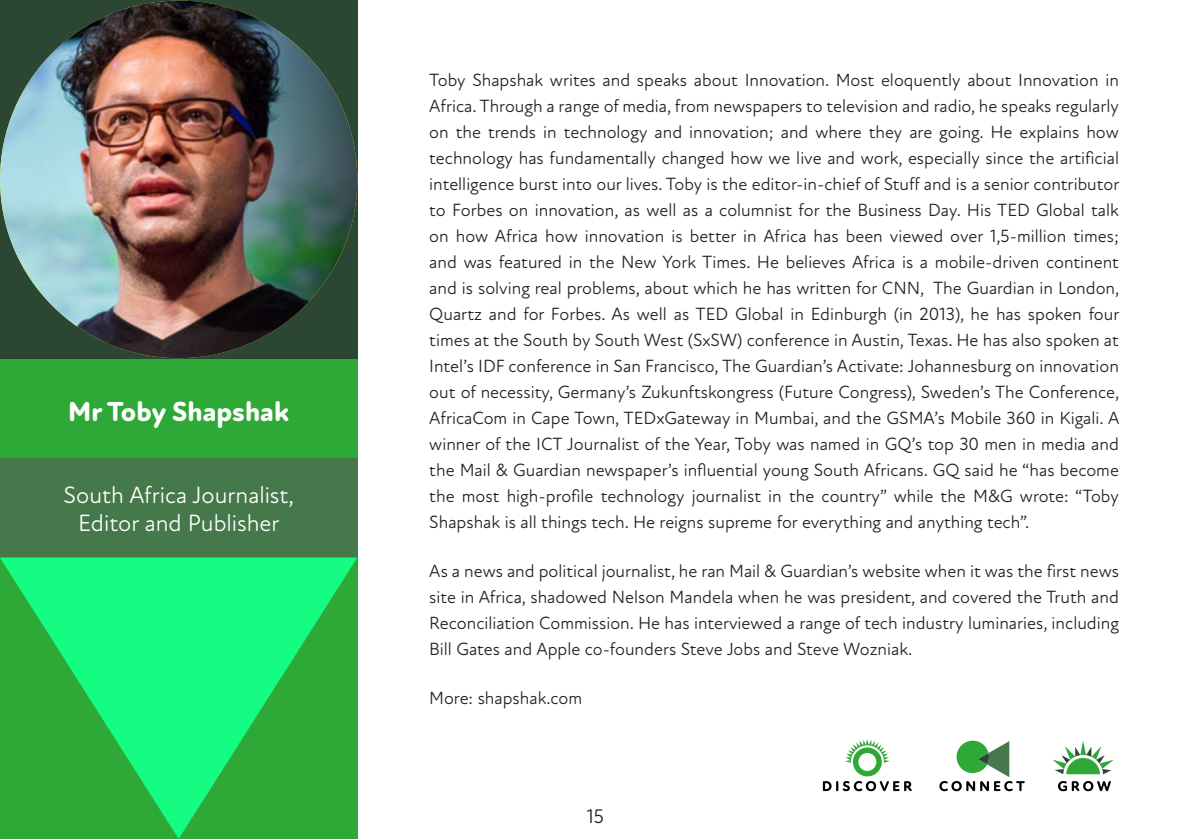
<style>
.page{position:relative;width:1191px;height:840px;background:#fff}
.page>*{position:absolute;margin:0;border:0;box-sizing:border-box;transform-origin:0 0}
.t1{font:800 28px "New Atten Round";color:#fff}
.t2{font:24px "New Atten Round";color:#fff}
.t3{font:20px "New Atten Round";color:#231f20}
.t4{font:18px/26px "New Atten Round";color:#231f20;text-align:justify}
</style>
<div class="page">
<svg style="left:1052px;top:741px;width:61px;height:33px"></svg>
<svg style="left:823px;top:739px;width:88px;height:51px"></svg>
<svg style="left:939px;top:740px;width:85px;height:50px"></svg>
<svg style="left:1058px;top:781px;width:52px;height:9px"></svg>
<div style="left:0;top:457px;width:357px;height:100px;background:#45784a"></div>
<div style="left:0;top:358px;width:357px;height:100px;background:#2ea836"></div>
<svg style="left:0;top:557px;width:357px;height:281px;background:#20d25c"></svg>
<div style="left:0;top:0;width:357px;height:358px;background:#2b4733"></div>
<img style="left:0;top:1px;width:357px;height:357px;border-radius:179px">
<p class="t1" style="left:68px;top:394px;width:222px">Mr Toby Shapshak</p>
<p class="t2" style="left:64px;top:480px;width:232px">South Africa Journalist,</p>
<p class="t2" style="left:78px;top:508px;width:203px">Editor and Publisher</p>
<p class="t4" style="left:429px;top:67px;width:691px">Toby Shapshak writes and speaks about Innovation. Most eloquently about Innovation in Africa. Through a range of media, from newspapers to television and radio, he speaks regularly on the trends in technology and innovation; and where they are going. He explains how technology has fundamentally changed how we live and work, especially since the artificial intelligence burst into our lives. Toby is the editor-in-chief of Stuff and is a senior contributor to Forbes on innovation, as well as a columnist for the Business Day. His TED Global talk on how Africa how innovation is better in Africa has been viewed over 1,5-million times; and was featured in the New York Times. He believes Africa is a mobile-driven continent and is solving real problems, about which he has written for CNN, The Guardian in London, Quartz and for Forbes. As well as TED Global in Edinburgh (in 2013), he has spoken four times at the South by South West (SxSW) conference in Austin, Texas. He has also spoken at Intel’s IDF conference in San Francisco, The Guardian’s Activate: Johannesburg on innovation out of necessity, Germany’s Zukunftskongress (Future Congress), Sweden’s The Conference, AfricaCom in Cape Town, TEDxGateway in Mumbai, and the GSMA’s Mobile 360 in Kigali. A winner of the ICT Journalist of the Year, Toby was named in GQ’s top 30 men in media and the Mail &amp; Guardian newspaper’s influential young South Africans. GQ said he “has become the most high-profile technology journalist in the country” while the M&amp;G wrote: “Toby Shapshak is all things tech. He reigns supreme for everything and anything tech”.</p>
<p class="t4" style="left:429px;top:557px;width:691px">As a news and political journalist, he ran Mail &amp; Guardian’s website when it was the first news site in Africa, shadowed Nelson Mandela when he was president, and covered the Truth and Reconciliation Commission. He has interviewed a range of tech industry luminaries, including Bill Gates and Apple co-founders Steve Jobs and Steve Wozniak.</p>
<p class="t4" style="left:429px;top:684px;width:154px">More: shapshak.com</p>
<p class="t3" style="left:587px;top:803px;width:19px">15</p>
</div>
